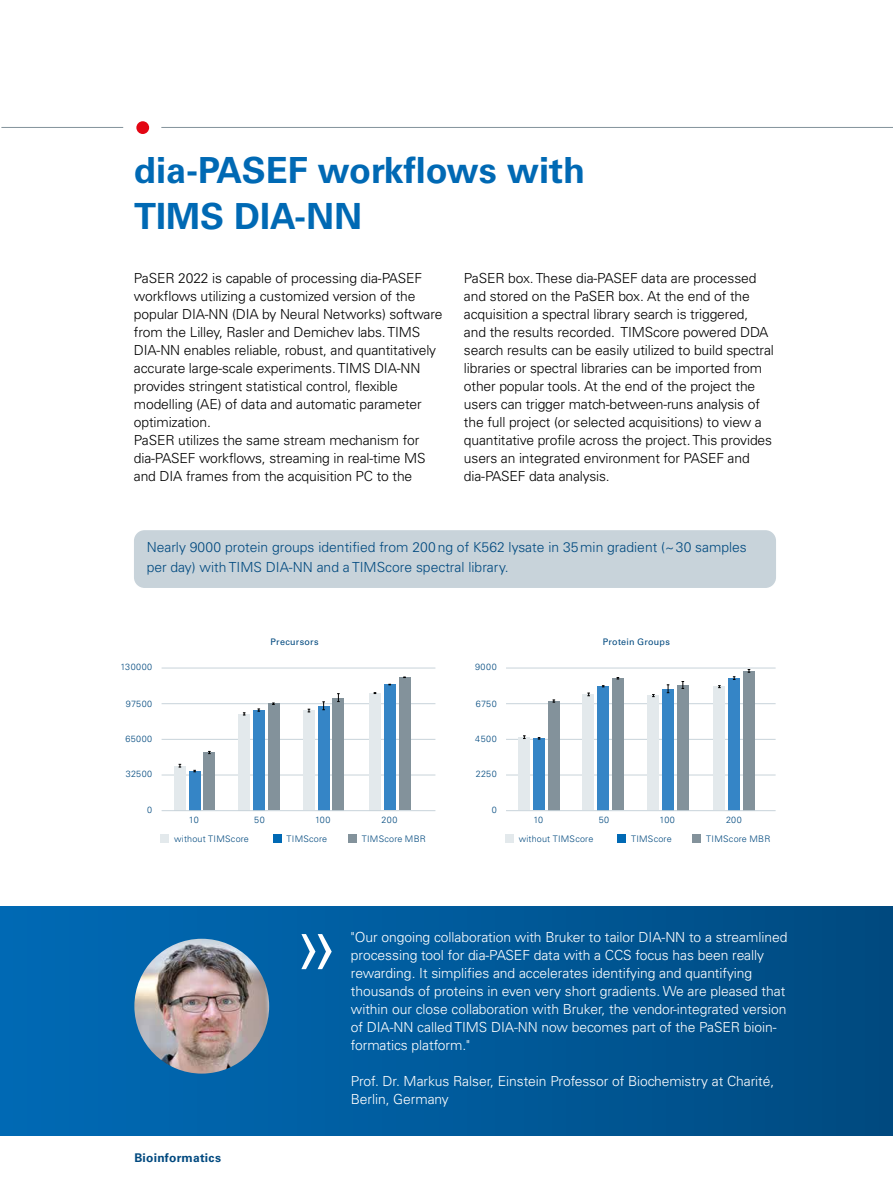
<style>
.page{position:relative;width:893px;height:1187px;background:#fff}
.page>*{position:absolute;margin:0;border:0;box-sizing:border-box;transform-origin:0 0}
.t1{font:300 90px "Univers LT Std";color:#fff}
.t2{font:700 36px/45px "Univers LT Std";color:#0069b4}
.t3{font:300 13.8px/18px "Univers LT Std";letter-spacing:-.01em;color:#000}
.t4{font:300 13.8px/18px "Univers LT Std";letter-spacing:-.005em;color:#fff}
.t5{font:300 13.8px/19.5px "Univers LT Std";color:#00497f}
.t6{font:700 12px "Univers LT Std";letter-spacing:.02em;color:#00497f}
.t7{font:300 9px "Univers LT Std";letter-spacing:.03em;color:#00497f}
.t8{font:9px "Univers LT Std";letter-spacing:.025em;color:#00497f}
</style>
<div class="page">
<hr style="left:1px;top:127px;width:122px;height:1px;background:#83929b">
<div style="left:136px;top:121px;width:13px;height:13px;background:#e30613;border-radius:50%"></div>
<hr style="left:161px;top:127px;width:732px;height:1px;background:#83929b">
<div style="left:134px;top:530px;width:642px;height:58px;background:#c8d3da;border-radius:11px"></div>
<div style="left:0;top:906px;width:892px;height:229px;background:linear-gradient(to right,#006bb7,#004a80)"></div>
<img style="left:134px;top:938px;width:135px;height:135px;border-radius:67px">
<hr style="left:162px;top:667px;width:273px;height:1px;background:#c8d3da">
<hr style="left:506px;top:667px;width:270px;height:1px;background:#c8d3da">
<hr style="left:162px;top:703px;width:273px;height:1px;background:#c8d3da">
<hr style="left:506px;top:703px;width:270px;height:1px;background:#c8d3da">
<hr style="left:162px;top:739px;width:273px;height:1px;background:#c8d3da">
<hr style="left:506px;top:739px;width:270px;height:1px;background:#c8d3da">
<hr style="left:162px;top:774px;width:273px;height:1px;background:#c8d3da">
<hr style="left:506px;top:774px;width:270px;height:1px;background:#c8d3da">
<div style="left:189px;top:771px;width:11px;height:39px;background:#3585c6"></div>
<div style="left:533px;top:738px;width:12px;height:72px;background:#3585c6"></div>
<div style="left:253px;top:710px;width:12px;height:100px;background:#3585c6"></div>
<div style="left:597px;top:686px;width:12px;height:124px;background:#3585c6"></div>
<div style="left:318px;top:705px;width:11px;height:105px;background:#3585c6"></div>
<div style="left:662px;top:688px;width:12px;height:122px;background:#3585c6"></div>
<div style="left:384px;top:684px;width:12px;height:126px;background:#3585c6"></div>
<div style="left:728px;top:678px;width:12px;height:132px;background:#3585c6"></div>
<div style="left:203px;top:752px;width:12px;height:58px;background:#83929b"></div>
<div style="left:548px;top:701px;width:12px;height:109px;background:#83929b"></div>
<div style="left:268px;top:703px;width:11px;height:107px;background:#83929b"></div>
<div style="left:612px;top:678px;width:12px;height:132px;background:#83929b"></div>
<div style="left:333px;top:697px;width:11px;height:113px;background:#83929b"></div>
<div style="left:677px;top:685px;width:12px;height:125px;background:#83929b"></div>
<div style="left:399px;top:677px;width:11px;height:133px;background:#83929b"></div>
<div style="left:743px;top:671px;width:12px;height:139px;background:#83929b"></div>
<div style="left:174px;top:765px;width:12px;height:45px;background:#e3e9ec"></div>
<div style="left:518px;top:737px;width:12px;height:73px;background:#e3e9ec"></div>
<div style="left:238px;top:713px;width:12px;height:97px;background:#e3e9ec"></div>
<div style="left:583px;top:694px;width:11px;height:116px;background:#e3e9ec"></div>
<div style="left:303px;top:710px;width:12px;height:100px;background:#e3e9ec"></div>
<div style="left:647px;top:695px;width:12px;height:115px;background:#e3e9ec"></div>
<div style="left:369px;top:693px;width:12px;height:117px;background:#e3e9ec"></div>
<div style="left:713px;top:686px;width:12px;height:124px;background:#e3e9ec"></div>
<div style="left:273px;top:834px;width:8px;height:9px;background:#0069b4"></div>
<div style="left:617px;top:834px;width:9px;height:9px;background:#0069b4"></div>
<div style="left:348px;top:834px;width:9px;height:9px;background:#83929b"></div>
<div style="left:693px;top:834px;width:8px;height:9px;background:#83929b"></div>
<div style="left:161px;top:834px;width:8px;height:8px;background:#e3e9ec"></div>
<div style="left:505px;top:834px;width:9px;height:8px;background:#e3e9ec"></div>
<hr style="left:162px;top:810px;width:273px;height:1px;background:#c8d3da">
<hr style="left:506px;top:810px;width:270px;height:1px;background:#c8d3da">
<svg style="left:322px;top:701px;width:3px;height:9px"></svg>
<svg style="left:667px;top:684px;width:2px;height:9px"></svg>
<svg style="left:337px;top:693px;width:3px;height:9px"></svg>
<svg style="left:681px;top:681px;width:3px;height:8px"></svg>
<h2 class="t2" style="left:134px;top:149px;width:452px">dia-PASEF workflows with<br>TIMS DIA-NN</h2>
<p class="t3" style="left:134px;top:269px;width:310px">PaSER 2022 is capable of processing dia-PASEF workflows utilizing a customized version of the popular DIA-NN (DIA by Neural Networks) software from the Lilley, Rasler and Demichev labs. TIMS DIA-NN enables reliable, robust, and quantitatively accurate large-scale experiments. TIMS DIA-NN provides stringent statistical control, flexible modelling (AE) of data and automatic parameter optimization.<br>PaSER utilizes the same stream mechanism for dia-PASEF workflows, streaming in real-time MS and DIA frames from the acquisition PC to the</p>
<p class="t3" style="left:464px;top:269px;width:311px">PaSER box. These dia-PASEF data are processed and stored on the PaSER box. At the end of the acquisition a spectral library search is triggered,<br>and the results recorded. TIMScore powered DDA search results can be easily utilized to build spectral libraries or spectral libraries can be imported from other popular tools. At the end of the project the users can trigger match-between-runs analysis of the full project (or selected acquisitions) to view a quantitative profile across the project. This provides users an integrated environment for PASEF and dia-PASEF data analysis.</p>
<p class="t5" style="left:147px;top:537px;width:602px">Nearly 9000 protein groups identified from 200ng of K562 lysate in 35min gradient (~30 samples per day) with TIMS DIA-NN and a TIMScore spectral library.</p>
<p class="t8" style="left:270px;top:636px;width:50px">Precursors</p>
<p class="t8" style="left:603px;top:636px;width:69px">Protein Groups</p>
<p class="t7" style="left:120px;top:661px;width:33px">130000</p>
<p class="t7" style="left:475px;top:661px;width:23px">9000</p>
<p class="t7" style="left:126px;top:698px;width:28px">97500</p>
<p class="t7" style="left:476px;top:698px;width:22px">6750</p>
<p class="t7" style="left:125px;top:733px;width:28px">65000</p>
<p class="t7" style="left:475px;top:733px;width:23px">4500</p>
<p class="t7" style="left:126px;top:768px;width:28px">32500</p>
<p class="t7" style="left:476px;top:768px;width:22px">2250</p>
<p class="t7" style="left:147px;top:804px;width:7px">0</p>
<p class="t7" style="left:492px;top:804px;width:7px">0</p>
<p class="t7" style="left:189px;top:814px;width:11px">10</p>
<p class="t7" style="left:254px;top:814px;width:12px">50</p>
<p class="t7" style="left:315px;top:814px;width:17px">100</p>
<p class="t7" style="left:382px;top:814px;width:17px">200</p>
<p class="t7" style="left:533px;top:814px;width:11px">10</p>
<p class="t7" style="left:599px;top:814px;width:12px">50</p>
<p class="t7" style="left:659px;top:814px;width:17px">100</p>
<p class="t7" style="left:726px;top:814px;width:17px">200</p>
<p class="t7" style="left:174px;top:833px;width:76px">without TIMScore</p>
<p class="t7" style="left:519px;top:833px;width:76px">without TIMScore</p>
<p class="t7" style="left:287px;top:833px;width:42px">TIMScore</p>
<p class="t7" style="left:362px;top:833px;width:66px">TIMScore MBR</p>
<p class="t7" style="left:631px;top:833px;width:42px">TIMScore</p>
<p class="t7" style="left:706px;top:833px;width:66px">TIMScore MBR</p>
<p class="t6" style="left:134px;top:1150px;width:88px">Bioinformatics</p>
<h1 class="t1" style="left:291px;top:889px;width:52px">»</h1>
<p class="t4" style="left:351px;top:927px;width:438px">"Our ongoing collaboration with Bruker to tailor DIA-NN to a streamlined processing tool for dia-PASEF data with a CCS focus has been really rewarding. It simplifies and accelerates identifying and quantifying thousands of proteins in even very short gradients. We are pleased that within our close collaboration with Bruker, the vendor-integrated version of DIA-NN called TIMS DIA-NN now becomes part of the PaSER bioin&shy;formatics platform."</p>
<p class="t4" style="left:351px;top:1071px;width:425px">Prof. Dr. Markus Ralser, Einstein Professor of Biochemistry at Charité,<br>Berlin, Germany</p>
</div>
